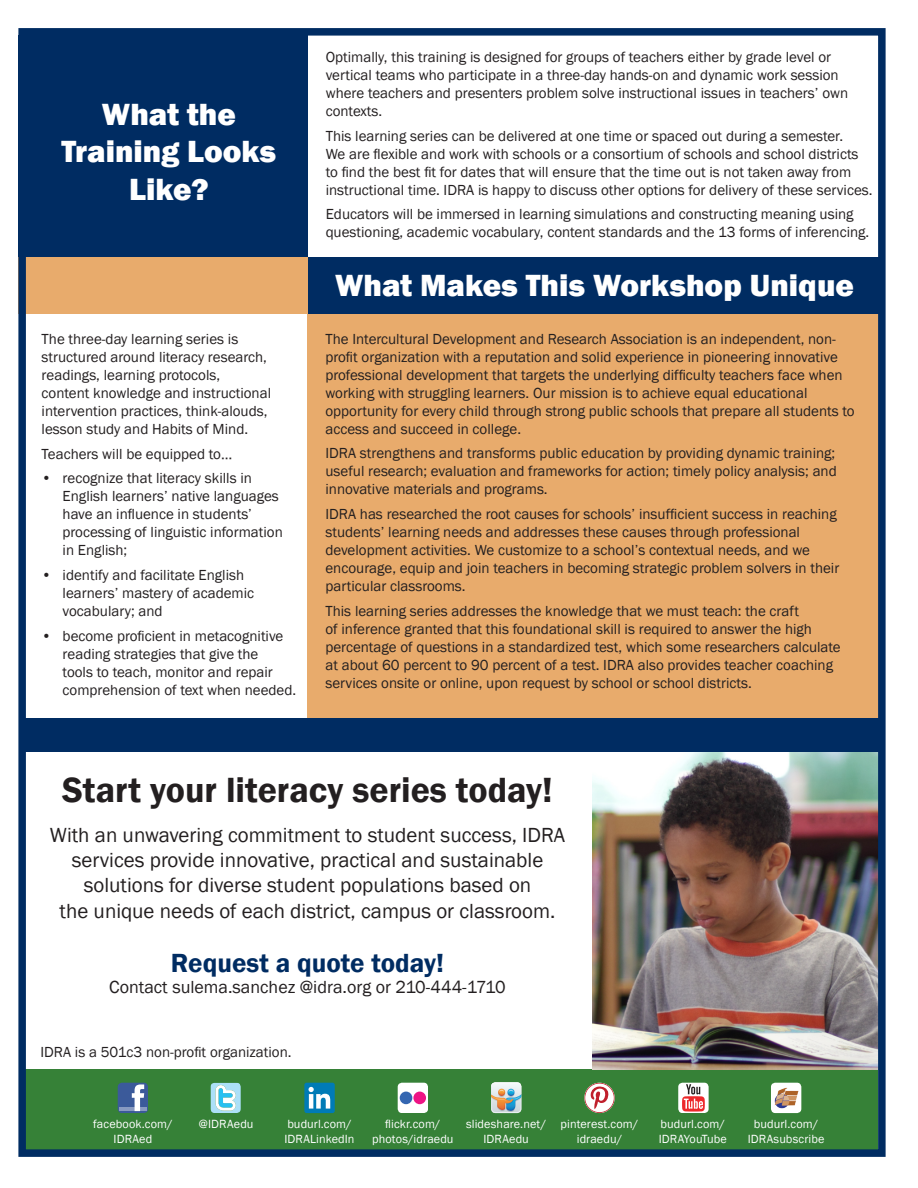
<style>
.page{position:relative;width:918px;height:1188px;background:#fff}
.page>*{position:absolute;margin:0;border:0;box-sizing:border-box;transform-origin:0 0}
.t1{font:600 36px "Franklin Gothic";color:#231f20}
.t2{font:800 31.5px/37.8px "Franklin Gothic";color:#fff;text-align:center}
.t3{font:600 27px "Franklin Gothic";color:#002c62}
.t4{font:21px/25.2px "Franklin Gothic";color:#231f20;text-align:center}
.t5{font:18px "Franklin Gothic";color:#231f20}
.t6{font:15px/18px "Franklin Gothic";color:#231f20}
.Social_Media_BD_2{font:12.15px/15px "Franklin Gothic";letter-spacing:.01em;color:#fff;text-align:center}
</style>
<div class="page">
<div style="left:308px;top:314px;width:577px;height:404px;background:#e8ab6c"></div>
<div style="left:18px;top:36px;width:290px;height:221px;background:#002c62"></div>
<div style="left:24px;top:1069px;width:854px;height:83px;background:#368137"></div>
<div style="left:304px;top:1083px;width:31px;height:30px;background:#007bb6;border-radius:2px"></div>
<svg style="left:309px;top:1087px;width:21px;height:22px"></svg>
<svg style="left:398px;top:1083px;width:30px;height:30px"></svg>
<div style="left:400px;top:1092px;width:12px;height:12px;background:#3466b1;border-radius:50%"></div>
<div style="left:413px;top:1092px;width:13px;height:12px;background:#ed1484;border-radius:50%"></div>
<svg style="left:678px;top:1083px;width:31px;height:30px"></svg>
<div style="left:771px;top:1083px;width:30px;height:30px;background:#fff;border-radius:4px"></div>
<img style="left:774px;top:1087px;width:24px;height:21px">
<svg style="left:118px;top:1083px;width:30px;height:30px"></svg>
<svg style="left:210px;top:1083px;width:31px;height:30px"></svg>
<svg style="left:584px;top:1083px;width:31px;height:30px"></svg>
<img style="left:491px;top:1082px;width:30px;height:31px">
<div style="left:308px;top:257px;width:577px;height:57px;background:#002c62"></div>
<div style="left:18px;top:257px;width:290px;height:57px;background:#e8ab6c"></div>
<img style="left:592px;top:751px;width:285px;height:318px">
<div style="left:24px;top:718px;width:861px;height:33px;background:#002c62"></div>
<div style="left:18px;top:28px;width:868px;height:1129px;border:8px solid #002c62"></div>
<p class="t2" style="left:61px;top:95px;width:216px">What the<br>Training Looks<br>Like?</p>
<p class="t6" style="left:42px;top:330px;width:231px">The three-day learning series is structured around literacy research, readings, learning protocols, content knowledge and instructional intervention practices, think-alouds, lesson study and Habits of Mind.</p>
<p class="t6" style="left:42px;top:445px;width:192px">Teachers will be equipped to…</p>
<p class="t6" style="left:63px;top:470px;width:222px;text-indent:-21px">• recognize that literacy skills in<br>English learners’ native languages have an influence in students’ processing of linguistic information in English;</p>
<p class="t6" style="left:63px;top:567px;width:193px;text-indent:-21px">• identify and facilitate English learners’ mastery of academic vocabulary; and</p>
<p class="t6" style="left:63px;top:627px;width:235px;text-indent:-21px">• become proficient in metacognitive reading strategies that give the<br>tools to teach, monitor and repair comprehension of text when needed.</p>
<p class="t6" style="left:326px;top:48px;width:524px">Optimally, this training is designed for groups of teachers either by grade level or vertical teams who participate in a three-day hands-on and dynamic work session where teachers and presenters problem solve instructional issues in teachers’ own contexts.</p>
<p class="t6" style="left:326px;top:127px;width:548px">This learning series can be delivered at one time or spaced out during a semester.<br>We are flexible and work with schools or a consortium of schools and school districts to find the best fit for dates that will ensure that the time out is not taken away from instructional time. IDRA is happy to discuss other options for delivery of these services.</p>
<p class="t6" style="left:326px;top:206px;width:545px">Educators will be immersed in learning simulations and constructing meaning using questioning, academic vocabulary, content standards and the 13 forms of inferencing.</p>
<p class="t2" style="left:335px;top:267px;width:520px">What Makes This Workshop Unique</p>
<p class="t6" style="left:326px;top:330px;width:531px">The Intercultural Development and Research Association is an independent, non&shy;profit organization with a reputation and solid experience in pioneering innovative professional development that targets the underlying difficulty teachers face when working with struggling learners. Our mission is to achieve equal educational opportunity for every child through strong public schools that prepare all students to access and succeed in college.</p>
<p class="t6" style="left:326px;top:445px;width:513px;text-align:justify">IDRA strengthens and transforms public education by providing dynamic training; useful research; evaluation and frameworks for action; timely policy analysis; and innovative materials and programs.</p>
<p class="t6" style="left:326px;top:505px;width:515px">IDRA has researched the root causes for schools’ insufficient success in reaching students’ learning needs and addresses these causes through professional development activities. We customize to a school’s contextual needs, and we encourage, equip and join teachers in becoming strategic problem solvers in their particular classrooms.</p>
<p class="t6" style="left:326px;top:602px;width:517px">This learning series addresses the knowledge that we must teach: the craft<br>of inference granted that this foundational skill is required to answer the high percentage of questions in a standardized test, which some researchers calculate at about 60 percent to 90 percent of a test. IDRA also provides teacher coaching services onsite or online, upon request by school or school districts.</p>
<p class="t1" style="left:62px;top:768px;width:492px">Start your literacy series today!</p>
<p class="t4" style="left:50px;top:823px;width:517px">With an unwavering commitment to student success, IDRA services provide innovative, practical and sustainable solutions for diverse student populations based on</p>
<p class="t4" style="left:60px;top:898px;width:497px">the unique needs of each district, campus or classroom.</p>
<p class="t3" style="left:171px;top:946px;width:275px">Request a quote today!</p>
<p class="t5" style="left:109px;top:976px;width:398px">Contact sulema.sanchez @idra.org or 210-444-1710</p>
<p class="t6" style="left:40px;top:1043px;width:253px">IDRA is a 501c3 non-profit organization.</p>
<p class="Social_Media_BD_2" style="left:93px;top:1117px;width:81px">facebook.com/<br>IDRAed</p>
<p class="Social_Media_BD_2" style="left:199px;top:1117px;width:56px">@IDRAedu</p>
<p class="Social_Media_BD_2" style="left:285px;top:1117px;width:72px;text-align:left">budurl.com/<br>IDRALinkedIn</p>
<p class="Social_Media_BD_2" style="left:372px;top:1117px;width:83px">flickr.com/ photos/idraedu</p>
<p class="Social_Media_BD_2" style="left:466px;top:1117px;width:82px">slideshare.net/<br>IDRAedu</p>
<p class="Social_Media_BD_2" style="left:561px;top:1117px;width:79px">pinterest.com/ idraedu/</p>
<p class="Social_Media_BD_2" style="left:659px;top:1117px;width:70px;text-align:left">budurl.com/<br>IDRAYouTube</p>
<p class="Social_Media_BD_2" style="left:748px;top:1117px;width:78px">budurl.com/<br>IDRAsubscribe</p>
</div>
